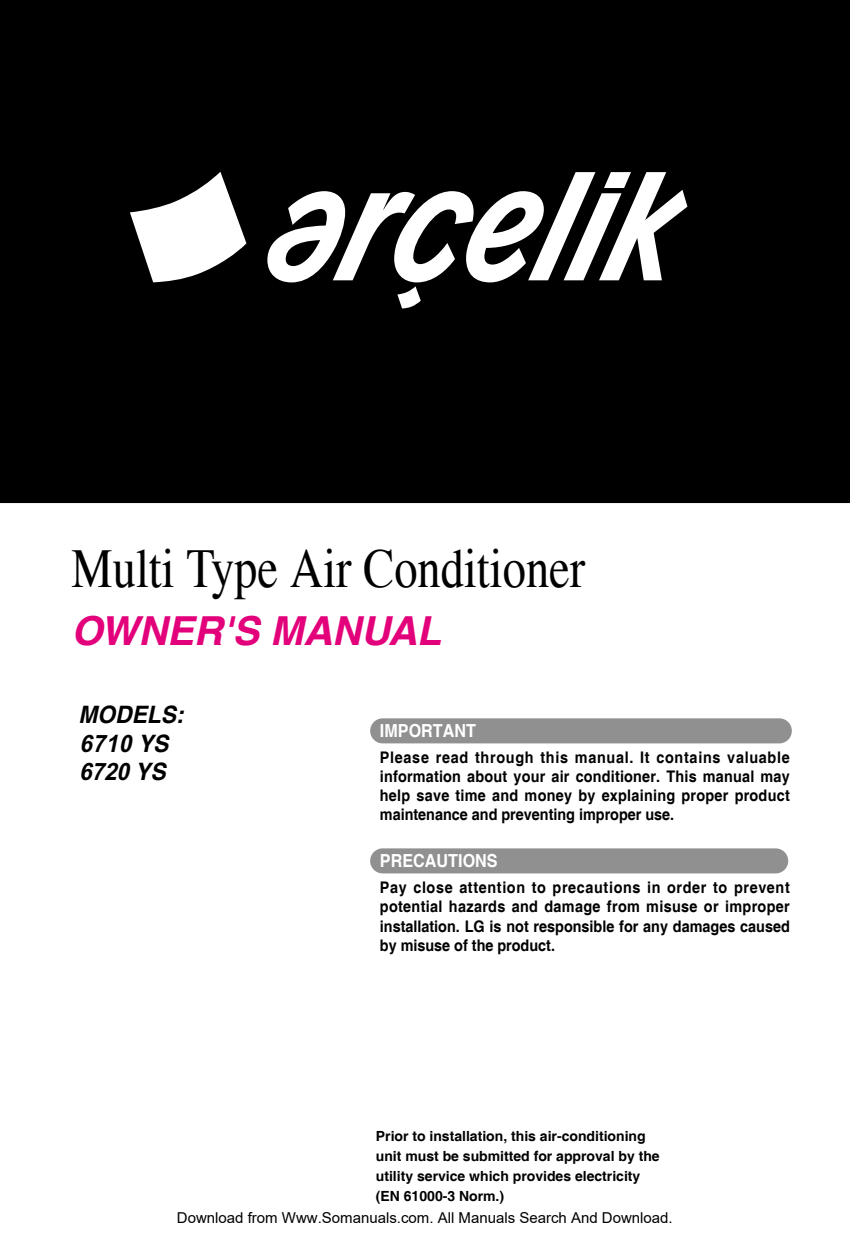
<style>
.page{position:relative;width:850px;height:1246px;background:#fff}
.page>*{position:absolute;margin:0;border:0;box-sizing:border-box;transform-origin:0 0}
.t1{font:56px "Times";color:#000;scale:.83 1}
.t2{font:italic 700 40px "Helvetica";color:#e3007b}
.t3{font:italic 700 24px/27.6px "Arial";color:#000;scale:.95 1}
.t4{font:italic 700 24px "Helvetica";color:#000;scale:.95 1}
.t5{font:700 18px "Helvetica";color:#fff;scale:.9 1}
.t6{font:700 16px/19.2px "Helvetica";color:#000;text-align:justify;scale:.9 1}
.t7{font:15px "Arial";color:#000}
.t8{font:700 14px/20px "Helvetica";color:#000}
.s1{font-family:"Helvetica"}
</style>
<div class="page">
<div style="left:0;top:0;width:850px;height:503px;background:#000"></div>
<svg style="left:130px;top:172px;width:116px;height:110px"></svg>
<svg style="left:267px;top:172px;width:420px;height:136px"></svg>
<div style="left:370px;top:718px;width:422px;height:25px;background:#909090;border-radius:13px"></div>
<div style="left:370px;top:848px;width:418px;height:25px;background:#909090;border-radius:13px"></div>
<h1 class="t1" style="left:72px;top:537px;width:621px">Multi Type Air Conditioner</h1>
<h2 class="t2" style="left:72px;top:606px;width:371px">OWNER'S MANUAL</h2>
<h3 class="t4" style="left:79px;top:700px;width:119px">MODELS:</h3>
<h3 class="t3" style="left:79px;top:730px;width:102px">6710 <span class="s1">YS<br></span>6720 <span class="s1">YS</span></h3>
<p class="t5" style="left:380px;top:720px;width:108px">IMPORTANT</p>
<p class="t6" style="left:380px;top:748px;width:457px">Please read through this manual. It contains valuable information about your air conditioner. This manual may help save time and money by explaining proper product maintenance and preventing improper use.</p>
<p class="t5" style="left:380px;top:850px;width:133px">PRECAUTIONS</p>
<p class="t6" style="left:380px;top:879px;width:457px">Pay close attention to precautions in order to prevent potential hazards and damage from misuse or improper installation. LG is not responsible for any damages caused by misuse of the product.</p>
<p class="t8" style="left:376px;top:1127px;width:285px">Prior to installation, this air-conditioning unit must be submitted for approval by the utility service which provides electricity (EN 61000-3 Norm.)</p>
<p class="t7" style="left:177px;top:1209px;width:497px">Download from Www.Somanuals.com. All Manuals Search And Download.</p>
</div>
